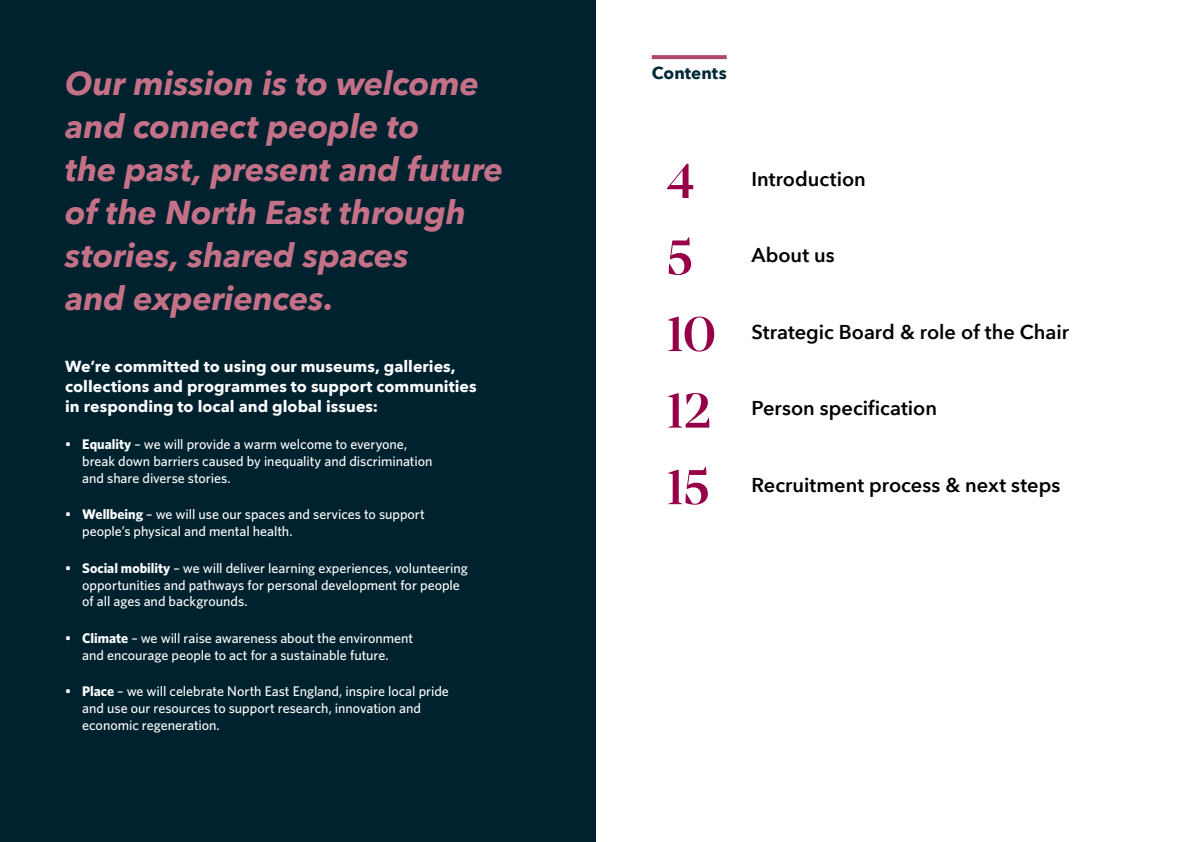
<style>
.page{position:relative;width:1191px;height:842px;background:#fff}
.page>*{position:absolute;margin:0;border:0;box-sizing:border-box;transform-origin:0 0}
.t1{font:500 53px "Mixta Didone";color:#960048}
.t2{font:italic 700 33px/43px "Avenir Next";letter-spacing:-.005em;color:#c47188}
.t3{font:600 20px "Avenir Next";color:#000}
.t4{font:700 17px "Avenir Next";color:#002835}
.t5{font:700 16px/20px "Avenir Next";color:#fefefe}
.t6{font:500 14px/16.8px "Whitney";letter-spacing:-.005em;color:#fefefe}
.s1{font-weight:700}
</style>
<div class="page">
<div style="left:0;top:0;width:595px;height:842px;background:#00222f"></div>
<svg style="left:651px;top:55px;width:75px;height:4px"></svg>
<h2 class="t2" style="left:65px;top:61px;width:439px">Our mission is to welcome and connect people to<br>the past, present and future of the North East through stories, shared spaces<br>and experiences.</h2>
<p class="t5" style="left:65px;top:356px;width:413px">We’re committed to using our museums, galleries, collections and programmes to support communities in responding to local and global issues:</p>
<p class="t6" style="left:82px;top:435px;width:352px;text-indent:-17px">• <span class="s1">Equality</span> – we will provide a warm welcome to everyone, break down barriers caused by inequality and discrimination and share diverse stories.</p>
<p class="t6" style="left:82px;top:506px;width:344px;text-indent:-17px">• <span class="s1">Wellbeing</span> – we will use our spaces and services to support people’s physical and mental health.</p>
<p class="t6" style="left:82px;top:559px;width:387px;text-indent:-17px">• <span class="s1">Social mobility</span> – we will deliver learning experiences, volunteering opportunities and pathways for personal development for people of all ages and backgrounds.</p>
<p class="t6" style="left:65px;top:629px;width:349px;text-align:center">• <span class="s1">Climate</span> – we will raise awareness about the environment and encourage people to act for a sustainable future.</p>
<p class="t6" style="left:82px;top:683px;width:368px;text-indent:-17px">• <span class="s1">Place</span> – we will celebrate North East England, inspire local pride and use our resources to support research, innovation and economic regeneration.</p>
<p class="t4" style="left:651px;top:58px;width:76px">Contents</p>
<h1 class="t1" style="left:666px;top:150px;width:30px">4</h1>
<h3 class="t3" style="left:751px;top:162px;width:116px">Introduction</h3>
<h1 class="t1" style="left:666px;top:227px;width:28px">5</h1>
<h3 class="t3" style="left:751px;top:238px;width:85px">About us</h3>
<h1 class="t1" style="left:666px;top:303px;width:52px">10</h1>
<h3 class="t3" style="left:751px;top:315px;width:319px">Strategic Board &amp; role of the Chair</h3>
<h1 class="t1" style="left:666px;top:380px;width:47px">12</h1>
<h3 class="t3" style="left:751px;top:391px;width:187px">Person specification</h3>
<h1 class="t1" style="left:666px;top:456px;width:45px">15</h1>
<h3 class="t3" style="left:751px;top:468px;width:310px">Recruitment process &amp; next steps</h3>
</div>
